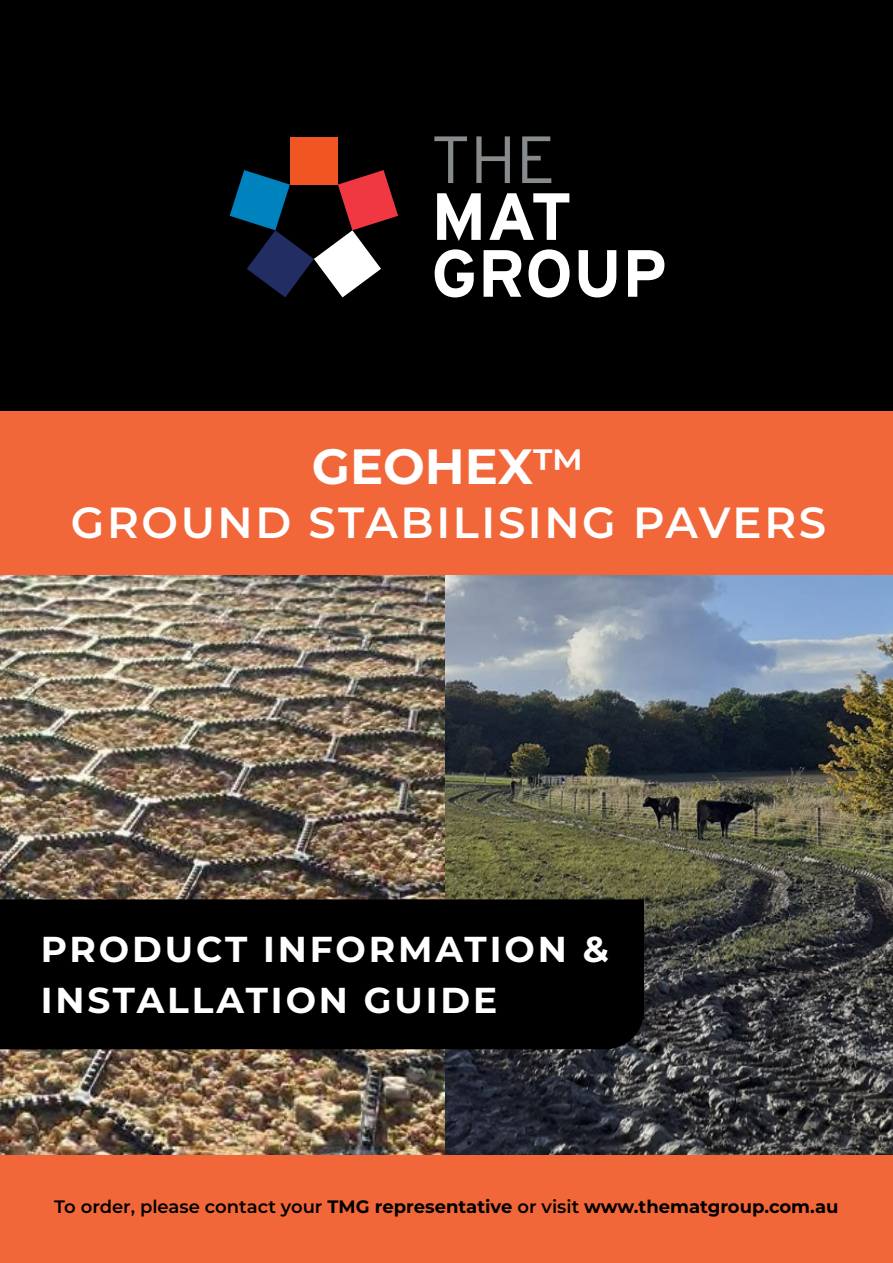
<style>
.page{position:relative;width:893px;height:1263px;background:#fff}
.page>*{position:absolute;margin:0;border:0;box-sizing:border-box;transform-origin:0 0}
.t1{font:700 49.5px "Montserrat";color:#fff}
.t2{font:600 43.5px "Montserrat";letter-spacing:.06em;color:#fff}
.t3{font:700 36px/51px "Montserrat";letter-spacing:.08em;color:#fff}
.t4{font:700 18px "Montserrat";color:#000}
.s1{font-weight:600}
</style>
<div class="page">
<img style="left:0;top:575px;width:446px;height:581px">
<img style="left:446px;top:575px;width:447px;height:581px">
<div style="left:0;top:0;width:893px;height:490px;background:#000"></div>
<div style="left:0;top:1156px;width:893px;height:107px;background:#f26739"></div>
<div style="left:0;top:412px;width:893px;height:163px;background:#f26739"></div>
<div style="left:290px;top:137px;width:48px;height:47px;background:#f05522"></div>
<svg style="left:230px;top:170px;width:168px;height:127px"></svg>
<svg style="left:434px;top:136px;width:33px;height:47px"></svg>
<svg style="left:476px;top:136px;width:34px;height:47px"></svg>
<svg style="left:522px;top:136px;width:29px;height:47px"></svg>
<svg style="left:437px;top:193px;width:44px;height:48px"></svg>
<svg style="left:489px;top:193px;width:80px;height:47px"></svg>
<svg style="left:435px;top:249px;width:39px;height:48px"></svg>
<svg style="left:484px;top:250px;width:37px;height:47px"></svg>
<svg style="left:528px;top:249px;width:42px;height:48px"></svg>
<svg style="left:579px;top:250px;width:37px;height:47px"></svg>
<svg style="left:628px;top:250px;width:36px;height:47px"></svg>
<div style="left:0;top:899px;width:644px;height:150px;background:#000"></div>
<h1 class="t1" style="left:312px;top:430px;width:274px">GEOHEX<span class="s1">™</span></h1>
<h2 class="t2" style="left:71px;top:492px;width:757px">GROUND STABILISING PAVERS</h2>
<h3 class="t3" style="left:41px;top:921px;width:570px">PRODUCT INFORMATION &amp;<br>INSTALLATION GUIDE</h3>
<p class="t4" style="left:54px;top:1193px;width:786px"><span class="s1">To order, please contact your</span> TMG representative <span class="s1">or visit</span> www.thematgroup.com.au</p>
</div>
